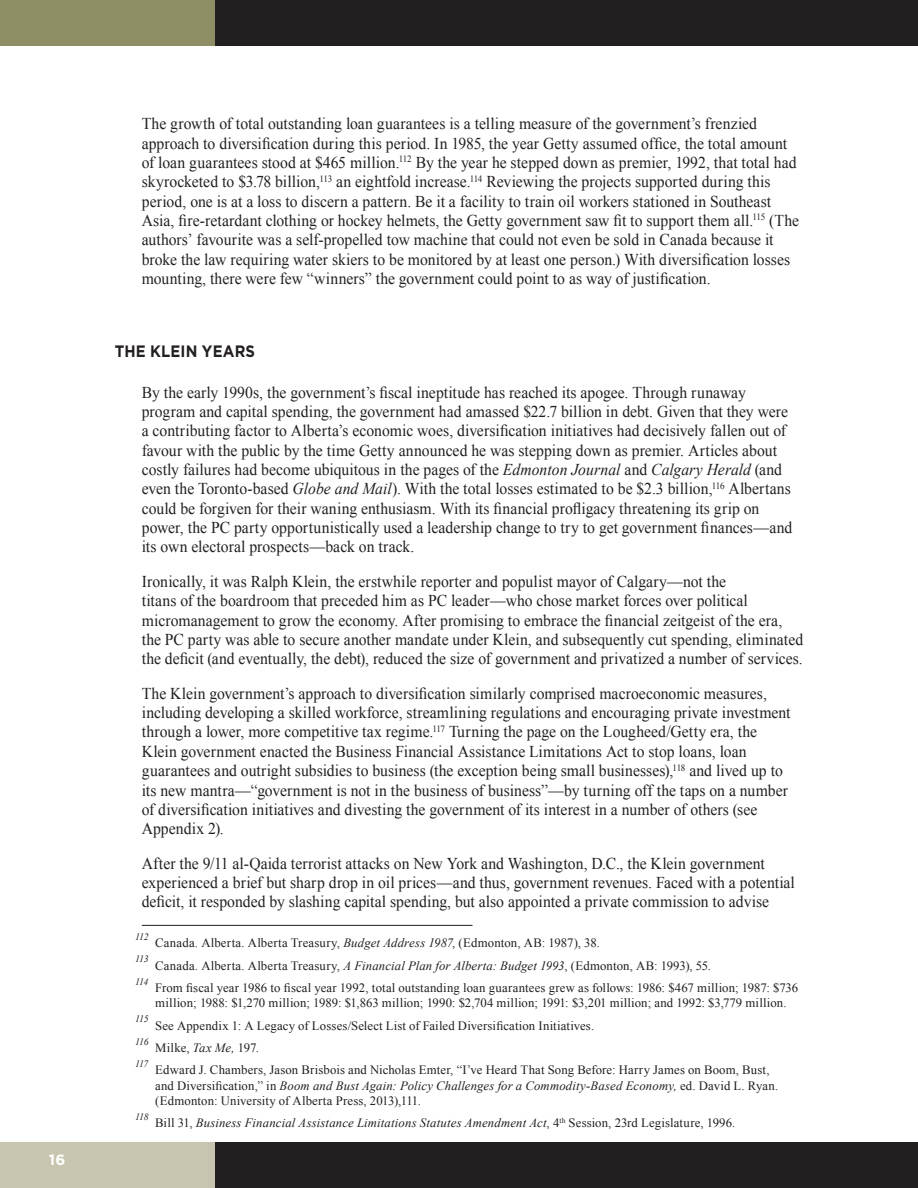
<style>
.page{position:relative;width:918px;height:1188px;background:#fff}
.page>*{position:absolute;margin:0;border:0;box-sizing:border-box;transform-origin:0 0}
.Body{font:16.5px/19.4px "Times New Roman";color:#231f20;scale:.95 1}
.Heading_1{font:700 16.5px "Gotham";letter-spacing:.01em;color:#231f20;scale:.9 1}
.t1{font:700 15px "Gotham";color:#fff}
.Footnote{font:12.75px/15.3px "Times New Roman";letter-spacing:.01em;color:#231f20}
.Footnote-2{font:italic 12.75px "Times New Roman";letter-spacing:.01em;color:#231f20}
.Footnote-3{font:italic 9.75px "Times New Roman";letter-spacing:-.06em;color:#231f20}
.s1{font-style:italic}
.s2{font-style:normal}
</style>
<div class="page">
<div style="left:0;top:1143px;width:215px;height:45px;background:#c7c5af"></div>
<div style="left:0;top:0;width:215px;height:45px;background:#8e8f66"></div>
<div style="left:215px;top:1143px;width:703px;height:45px;background:#231f20"></div>
<div style="left:215px;top:0;width:703px;height:45px;background:#231f20"></div>
<hr style="left:142px;top:925px;width:330px;height:1px;background:#231f20">
<p class="t1" style="left:49px;top:1150px;width:18px">16</p>
<p class="Body" style="left:142px;top:114px;width:694px">The growth of total outstanding loan guarantees is a telling measure of the government’s frenzied approach to diversification during this period. In 1985, the year Getty assumed office, the total amount of loan guarantees stood at $465 million.<sup>112</sup> By the year he stepped down as premier, 1992, that total had skyrocketed to $3.78 billion,<sup>113</sup> an eightfold increase.<sup>114</sup> Reviewing the projects supported during this period, one is at a loss to discern a pattern. Be it a facility to train oil workers stationed in Southeast Asia, fire-retardant clothing or hockey helmets, the Getty government saw fit to support them all.<sup>115</sup> (The authors’ favourite was a self-propelled tow machine that could not even be sold in Canada because it broke the law requiring water skiers to be monitored by at least one person.) With diversification losses mounting, there were few “winners” the government could point to as way of justification.</p>
<p class="Heading_1" style="left:115px;top:340px;width:157px">THE KLEIN YEARS</p>
<p class="Body" style="left:142px;top:382px;width:686px">By the early 1990s, the government’s fiscal ineptitude has reached its apogee. Through runaway program and capital spending, the government had amassed $22.7 billion in debt. Given that they were a contributing factor to Alberta’s economic woes, diversification initiatives had decisively fallen out of favour with the public by the time Getty announced he was stepping down as premier. Articles about costly failures had become ubiquitous in the pages of the <span class="s1">Edmonton Journal</span> and <span class="s1">Calgary Herald</span> (and even the Toronto-based <span class="s1">Globe and Mail</span>). With the total losses estimated to be $2.3 billion,<sup>116</sup> Albertans could be forgiven for their waning enthusiasm. With its financial profligacy threatening its grip on power, the PC party opportunistically used a leadership change to try to get government finances—and its own electoral prospects—back on track.</p>
<p class="Body" style="left:142px;top:571px;width:698px">Ironically, it was Ralph Klein, the erstwhile reporter and populist mayor of Calgary—not the<br>titans of the boardroom that preceded him as PC leader—who chose market forces over political micromanagement to grow the economy. After promising to embrace the financial zeitgeist of the era, the PC party was able to secure another mandate under Klein, and subsequently cut spending, eliminated the deficit (and eventually, the debt), reduced the size of government and privatized a number of services.</p>
<p class="Body" style="left:142px;top:683px;width:685px">The Klein government’s approach to diversification similarly comprised macroeconomic measures, including developing a skilled workforce, streamlining regulations and encouraging private investment through a lower, more competitive tax regime.<sup>117</sup> Turning the page on the Lougheed/Getty era, the Klein government enacted the Business Financial Assistance Limitations Act to stop loans, loan guarantees and outright subsidies to business (the exception being small businesses),<sup>118</sup> and lived up to its new mantra—“government is not in the business of business”—by turning off the taps on a number of diversification initiatives and divesting the government of its interest in a number of others (see Appendix 2).</p>
<p class="Body" style="left:142px;top:853px;width:689px">After the 9/11 al-Qaida terrorist attacks on New York and Washington, D.C., the Klein government experienced a brief but sharp drop in oil prices—and thus, government revenues. Faced with a potential deficit, it responded by slashing capital spending, but also appointed a private commission to advise</p>
<p class="Footnote-3" style="left:135px;top:930px;width:15px">112</p>
<p class="Footnote" style="left:155px;top:935px;width:446px">Canada. Alberta. Alberta Treasury, <span class="s1">Budget Address 1987</span>, (Edmonton, AB: 1987), 38.</p>
<p class="Footnote-3" style="left:135px;top:952px;width:15px">113</p>
<p class="Footnote" style="left:155px;top:958px;width:557px">Canada. Alberta. Alberta Treasury, <span class="s1">A Financial Plan for Alberta: Budget 1993</span>, (Edmonton, AB: 1993), 55.</p>
<p class="Footnote-3" style="left:135px;top:975px;width:15px">114</p>
<p class="Footnote" style="left:155px;top:980px;width:644px">From fiscal year 1986 to fiscal year 1992, total outstanding loan guarantees grew as follows: 1986: $467 million; 1987: $736 million; 1988: $1,270 million; 1989: $1,863 million; 1990: $2,704 million; 1991: $3,201 million; and 1992: $3,779 million.</p>
<p class="Footnote-3" style="left:135px;top:1012px;width:15px">115</p>
<p class="Footnote" style="left:155px;top:1018px;width:440px">See Appendix 1: A Legacy of Losses/Select List of Failed Diversification Initiatives.</p>
<p class="Footnote-3" style="left:135px;top:1035px;width:15px">116</p>
<p class="Footnote" style="left:155px;top:1040px;width:105px">Milke, <span class="s1">Tax Me,</span> 197.</p>
<p class="Footnote-3" style="left:135px;top:1057px;width:15px">117</p>
<p class="Footnote" style="left:155px;top:1062px;width:625px">Edward J. Chambers, Jason Brisbois and Nicholas Emter, “I’ve Heard That Song Before: Harry James on Boom, Bust, and Diversification,” in <span class="s1">Boom and Bust Again: Policy Challenges for a Commodity-Based Economy,</span> ed. David L. Ryan. (Edmonton: University of Alberta Press, 2013),111.</p>
<p class="Footnote-3" style="left:135px;top:1110px;width:15px">118</p>
<p class="Footnote-2" style="left:155px;top:1114px;width:582px"><span class="s2">Bill 31,</span> Business Financial Assistance Limitations Statutes Amendment Act<span class="s2">, 4</span><sup>th</sup> <span class="s2">Session, 23rd Legislature, 1996.</span></p>
</div>
